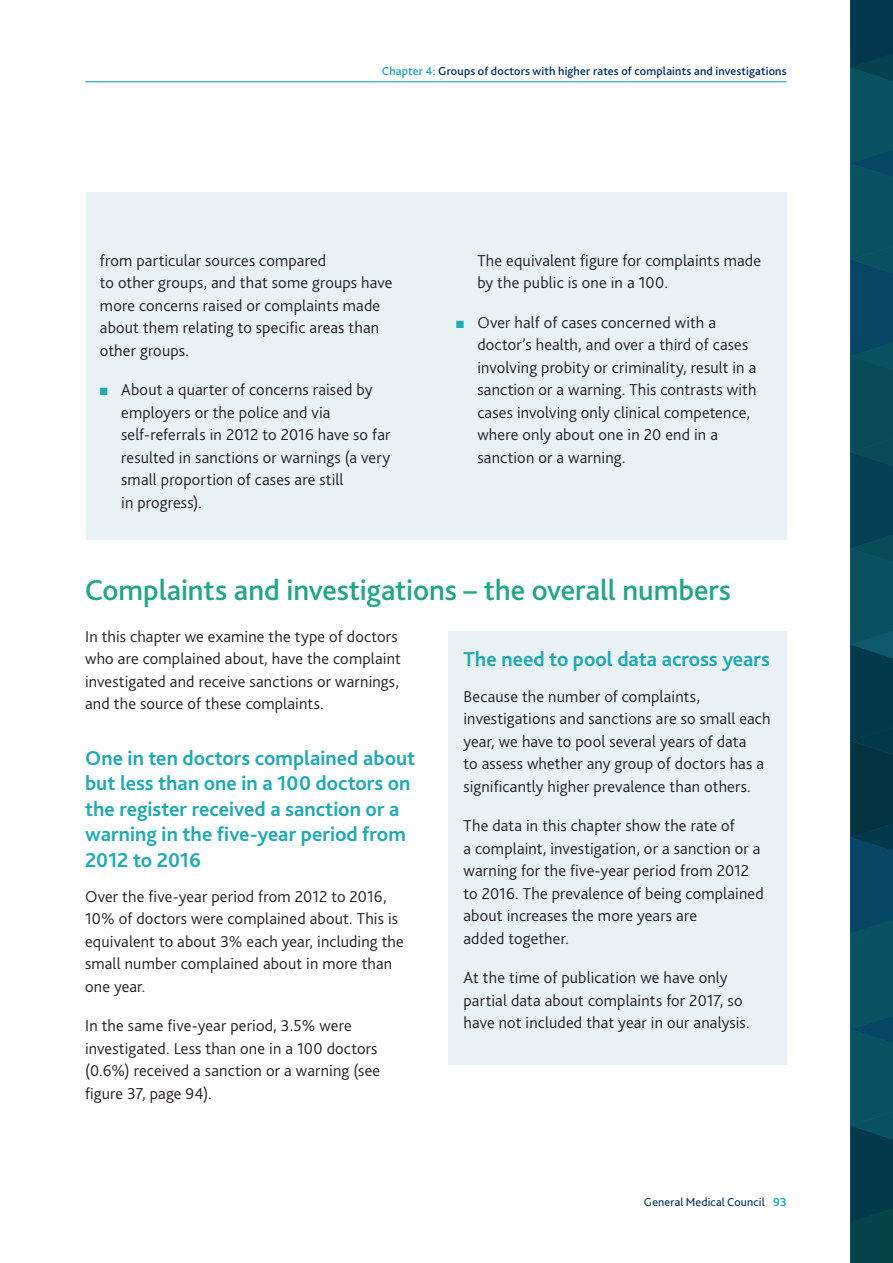
<style>
.page{position:relative;width:893px;height:1263px;background:#fff}
.page>*{position:absolute;margin:0;border:0;box-sizing:border-box;transform-origin:0 0}
.t1{font:500 30px "Bliss 2";letter-spacing:-.005em;color:#21a786}
.t2{font:700 21px/25.5px "Bliss 2";color:#20aab3}
.t3{font:300 16.5px/22.5px "Bliss 2";letter-spacing:.01em;color:#231f20}
.t4{font:500 12px "Bliss 2";letter-spacing:.015em;color:#002d5e}
.t5{font:12px "Bliss 2";letter-spacing:.015em;color:#002d5e}
.s1{color:#1aa6be}
.s2{color:#20aab3}
.s3{font-weight:700;color:#1aa6be}
</style>
<div class="page">
<hr style="left:85px;top:81px;width:702px;height:1px;background:#1aa6be">
<svg style="left:850px;top:0;width:43px;height:1263px;background:#064758"></svg>
<div style="left:87px;top:192px;width:700px;height:348px;background:#e8f2f5"></div>
<div style="left:449px;top:631px;width:338px;height:434px;background:#e8f2f5"></div>
<p class="t4" style="left:382px;top:64px;width:406px"><span class="s1">Chapter 4:</span> Groups of doctors with higher rates of complaints and investigations</p>
<p class="t3" style="left:100px;top:249px;width:294px">from particular sources compared<br>to other groups, and that some groups have more concerns raised or complaints made about them relating to specific areas than other groups.</p>
<p class="t3" style="left:121px;top:378px;width:271px;text-indent:-21px"><span class="s2">■</span> About a quarter of concerns raised by employers or the police and via self-referrals in 2012 to 2016 have so far resulted in sanctions or warnings (a very small proportion of cases are still<br>in progress).</p>
<p class="t3" style="left:477px;top:249px;width:285px">The equivalent figure for complaints made by the public is one in a 100.</p>
<p class="t3" style="left:477px;top:311px;width:281px;text-indent:-21px"><span class="s2">■</span> Over half of cases concerned with a doctor’s health, and over a third of cases involving probity or criminality, result in a sanction or a warning. This contrasts with cases involving only clinical competence, where only about one in 20 end in a sanction or a warning.</p>
<h1 class="t1" style="left:85px;top:571px;width:648px">Complaints and investigations – the overall numbers</h1>
<p class="t3" style="left:85px;top:625px;width:317px">In this chapter we examine the type of doctors who are complained about, have the complaint investigated and receive sanctions or warnings, and the source of these complaints.</p>
<p class="t2" style="left:85px;top:744px;width:332px">One in ten doctors complained about but less than one in a 100 doctors on the register received a sanction or a warning in the five-year period from<br>2012 to 2016</p>
<p class="t3" style="left:85px;top:885px;width:320px">Over the five-year period from 2012 to 2016, 10% of doctors were complained about. This is equivalent to about 3% each year, including the small number complained about in more than one year.</p>
<p class="t3" style="left:85px;top:1014px;width:297px">In the same five-year period, 3.5% were investigated. Less than one in a 100 doctors (0.6%) received a sanction or a warning (see figure 37, page 94).</p>
<p class="t2" style="left:463px;top:646px;width:308px">The need to pool data across years</p>
<p class="t3" style="left:463px;top:684px;width:309px">Because the number of complaints, investigations and sanctions are so small each year, we have to pool several years of data<br>to assess whether any group of doctors has a significantly higher prevalence than others.</p>
<p class="t3" style="left:463px;top:814px;width:302px">The data in this chapter show the rate of<br>a complaint, investigation, or a sanction or a warning for the five-year period from 2012 to 2016. The prevalence of being complained about increases the more years are<br>added together.</p>
<p class="t3" style="left:463px;top:966px;width:288px">At the time of publication we have only partial data about complaints for 2017, so have not included that year in our analysis.</p>
<p class="t5" style="left:644px;top:1195px;width:144px">General Medical Council <span class="s3">93</span></p>
</div>
